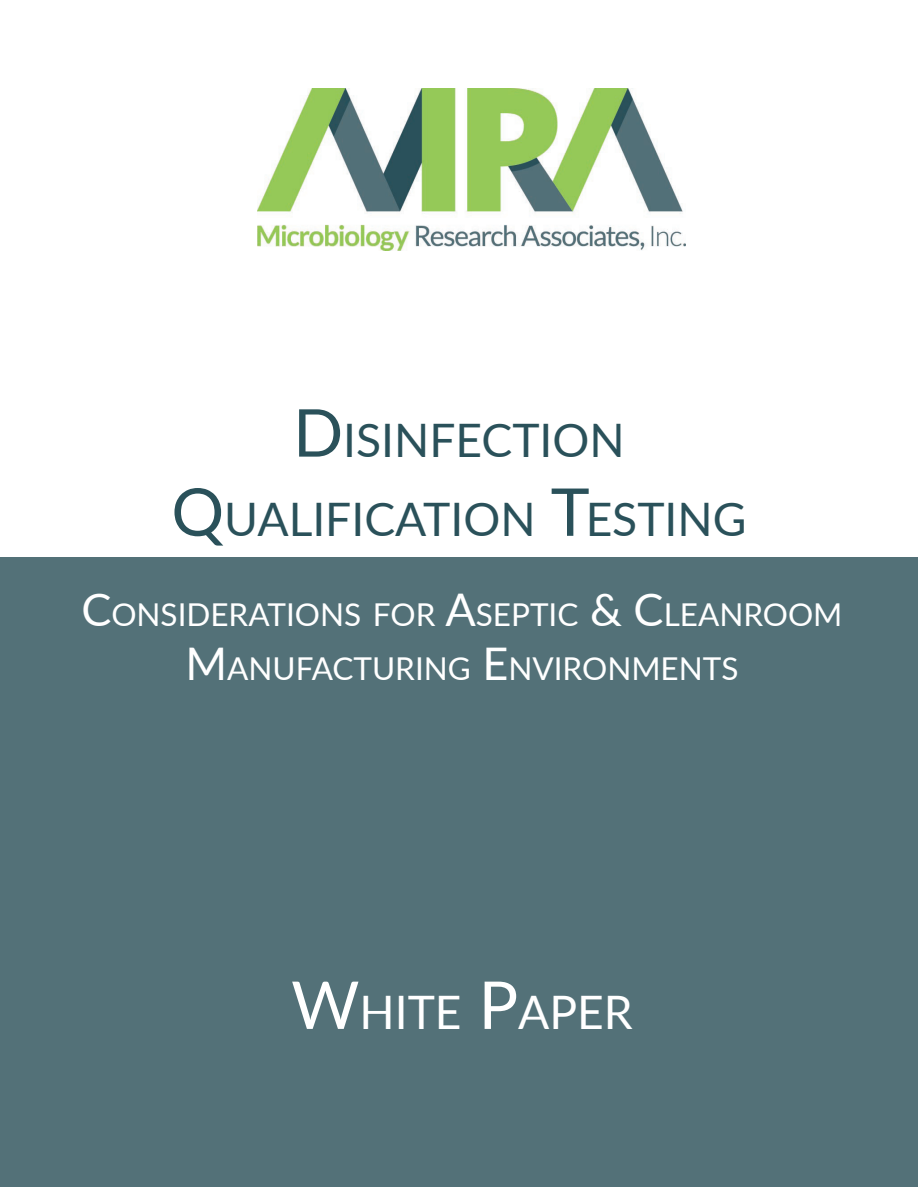
<style>
.page{position:relative;width:918px;height:1188px;background:#fff}
.page>*{position:absolute;margin:0;border:0;box-sizing:border-box;transform-origin:0 0}
.t1{font:46.2px/79.2px "Lato";color:#2a515a;text-align:center}
.t2{font:46.2px "Lato";color:#fff}
.Title_Page_Sub_Title{font:31.5px "Lato";color:#fff}
.s1{font-size:66px}
.s2{font-size:45px}
</style>
<div class="page">
<img style="left:258px;top:89px;width:428px;height:161px">
<div style="left:0;top:557px;width:918px;height:630px;background:#537178"></div>
<p class="t1" style="left:171px;top:398px;width:577px"><span class="s1">D</span>ISINFECTION<br><span class="s1">Q</span>UALIFICATION <span class="s1">T</span>ESTING</p>
<p class="Title_Page_Sub_Title" style="left:81px;top:592px;width:763px"><span class="s2">C</span>ONSIDERATIONS FOR <span class="s2">A</span>SEPTIC <span class="s2">&amp; C</span>LEANROOM</p>
<p class="Title_Page_Sub_Title" style="left:185px;top:646px;width:554px"><span class="s2">M</span>ANUFACTURING <span class="s2">E</span>NVIRONMENTS</p>
<p class="t2" style="left:291px;top:979px;width:343px"><span class="s1">W</span>HITE <span class="s1">P</span>APER</p>
</div>
